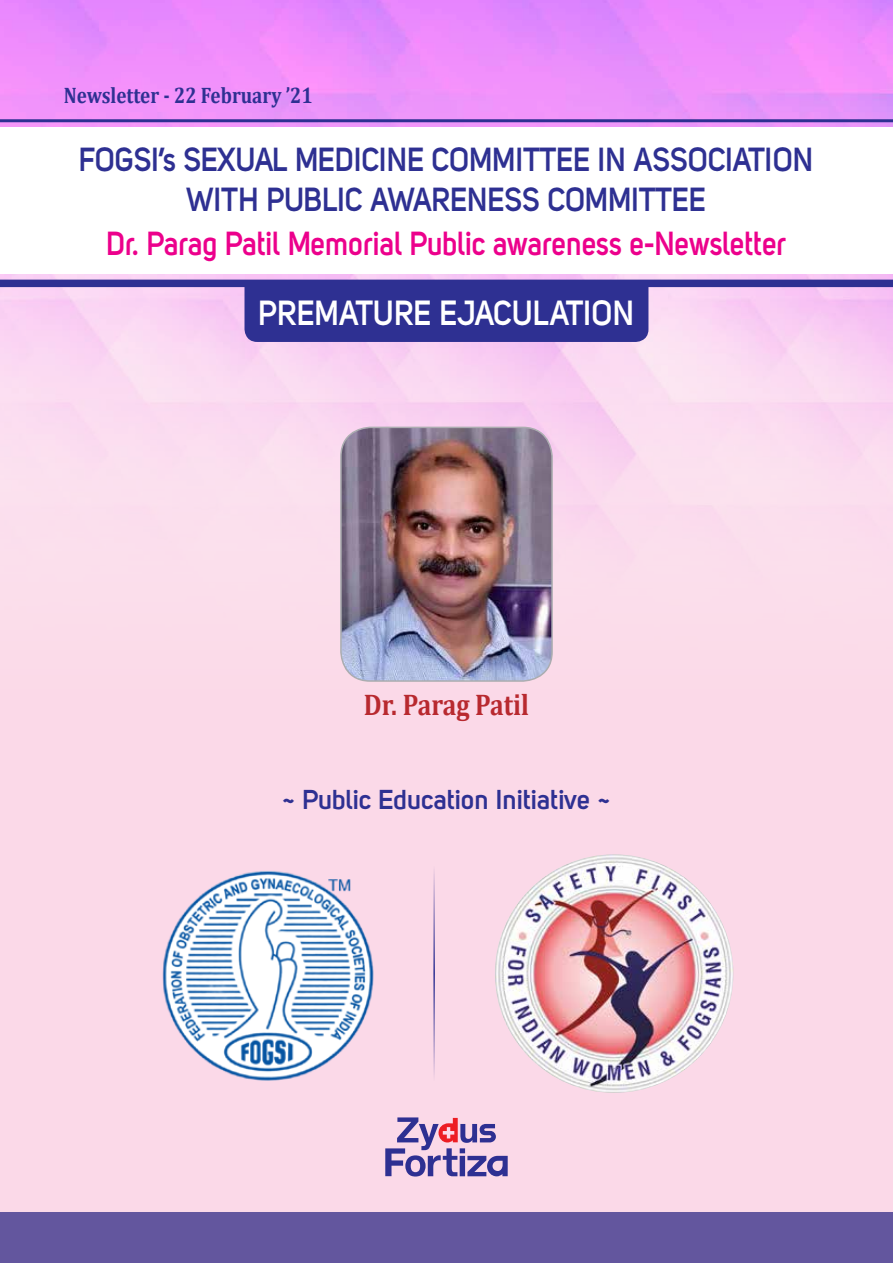
<style>
.page{position:relative;width:893px;height:1263px;background:#fbd9e8}
.page>*{position:absolute;margin:0;border:0;box-sizing:border-box;transform-origin:0 0}
.t1{font:700 34.5px "Uni Sans Semi";color:#fff;scale:.9 1}
.t2{font:700 33px/39.6px "Uni Sans Semi";color:#2e3092;text-align:center;scale:.9 1}
.t3{font:700 33px "Uni Sans Semi";letter-spacing:-.005em;color:#ec008c;scale:.9 1}
.t4{font:700 30px "Cambria";color:#b8292f;scale:.85 1}
.t5{font:700 27px "Uni Sans Semi";color:#2e3092}
.t6{font:700 22.5px "Cambria";color:#2e3092;scale:.85 1}
</style>
<div class="page">
<img style="left:0;top:0;width:893px;height:682px">
<div style="left:0;top:1212px;width:893px;height:51px;background:#63569e"></div>
<div style="left:0;top:128px;width:893px;height:146px;background:#fff"></div>
<hr style="left:0;top:119px;width:893px;height:3px;background:#2e3092">
<div style="left:0;top:280px;width:893px;height:7px;background:#2e3092"></div>
<svg style="left:385px;top:1117px;width:123px;height:59px"></svg>
<img style="left:495px;top:854px;width:238px;height:239px;border-radius:119px">
<img style="left:162px;top:871px;width:212px;height:210px">
<hr style="left:433px;top:865px;width:2px;height:217px;background:#2e3092">
<img style="left:341px;top:427px;width:211px;height:254px">
<div style="left:340px;top:427px;width:213px;height:255px;border:2px solid #abadb0;border-radius:29px"></div>
<div style="left:244px;top:287px;width:404px;height:55px;background:#2e3092"></div>
<p class="t6" style="left:64px;top:81px;width:295px">Newsletter - 22 February ’21</p>
<p class="t2" style="left:79px;top:140px;width:817px">FOGSI’s SEXUAL MEDICINE COMMITTEE IN ASSOCIATION<br>WITH PUBLIC AWARENESS COMMITTEE</p>
<p class="t3" style="left:107px;top:223px;width:757px">Dr. Parag Patil Memorial Public awareness e-Newsletter</p>
<p class="t1" style="left:258px;top:292px;width:44px">Premature</p>
<p class="t1" style="left:440px;top:292px;width:60px">Ejaculation</p>
<p class="t4" style="left:364px;top:687px;width:196px">Dr. Parag Patil</p>
<p class="t5" style="left:282px;top:783px;width:330px">~ Public Education Initiative ~</p>
</div>
